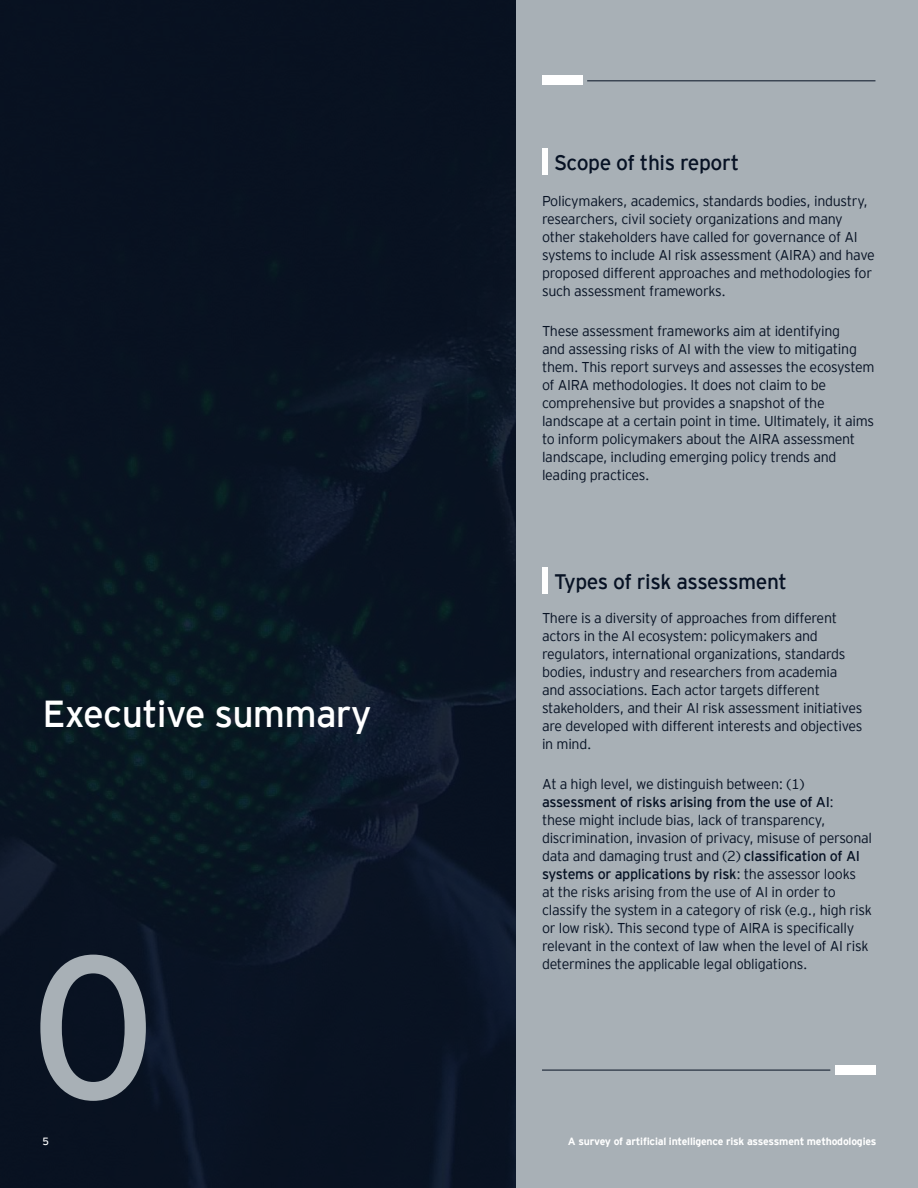
<style>
.page{position:relative;width:918px;height:1188px;background:#fff}
.page>*{position:absolute;margin:0;border:0;box-sizing:border-box;transform-origin:0 0}
.t1{font:300 202.5px "EY Interstate";color:#a8b0b6}
.Body_copy{font:37.5px "EY Interstate";letter-spacing:-.02em;color:#fff}
.t2{font:21px "EY Interstate";letter-spacing:-.02em;color:#071224}
.t3{font:300 14.25px/18px "EY Interstate";letter-spacing:-.02em;color:#071224}
.t4{font:700 10.5px "EY Interstate";letter-spacing:-.02em;color:#fff}
.t5{font:10.5px "EY Interstate";color:#fff}
.s1{font-weight:400}
</style>
<div class="page">
<div style="left:289px;top:0;width:629px;height:1188px;background:#a8b0b6"></div>
<div style="left:542px;top:76px;width:40px;height:9px;background:#fff"></div>
<hr style="left:587px;top:80px;width:288px;height:1px;background:#071224">
<div style="left:0;top:0;width:516px;height:1188px;background:#071224"></div>
<div style="left:835px;top:1066px;width:40px;height:9px;background:#fff"></div>
<hr style="left:542px;top:1070px;width:288px;height:1px;background:#071224">
<div style="left:542px;top:148px;width:5px;height:26px;background:#fff"></div>
<div style="left:542px;top:568px;width:5px;height:26px;background:#fff"></div>
<p class="Body_copy" style="left:43px;top:687px;width:331px">Executive summary</p>
<p class="t1" style="left:30px;top:883px;width:127px">0</p>
<p class="t2" style="left:554px;top:147px;width:187px">Scope of this report</p>
<p class="t3" style="left:542px;top:191px;width:334px">Policymakers, academics, standards bodies, industry, researchers, civil society organizations and many other stakeholders have called for governance of AI systems to include AI risk assessment (AIRA) and have proposed different approaches and methodologies for such assessment frameworks.</p>
<p class="t3" style="left:542px;top:321px;width:334px">These assessment frameworks aim at identifying<br>and assessing risks of AI with the view to mitigating them. This report surveys and assesses the ecosystem of AIRA methodologies. It does not claim to be comprehensive but provides a snapshot of the landscape at a certain point in time. Ultimately, it aims to inform policymakers about the AIRA assessment landscape, including emerging policy trends and leading practices.</p>
<p class="t2" style="left:554px;top:567px;width:234px">Types of risk assessment</p>
<p class="t3" style="left:542px;top:608px;width:322px">There is a diversity of approaches from different actors in the AI ecosystem: policymakers and regulators, international organizations, standards bodies, industry and researchers from academia and associations. Each actor targets different stakeholders, and their AI risk assessment initiatives are developed with different interests and objectives in mind.</p>
<p class="t3" style="left:542px;top:774px;width:332px">At a high level, we distinguish between: (1) <span class="s1">assessment of risks arising from the use of AI</span>:<br>these might include bias, lack of transparency, discrimination, invasion of privacy, misuse of personal data and damaging trust and (2) <span class="s1">classification of AI systems or applications by risk</span>: the assessor looks at the risks arising from the use of AI in order to classify the system in a category of risk (e.g., high risk or low risk). This second type of AIRA is specifically relevant in the context of law when the level of AI risk determines the applicable legal obligations.</p>
<p class="t5" style="left:43px;top:1133px;width:8px">5</p>
<p class="t4" style="left:568px;top:1133px;width:310px">A survey of artificial intelligence risk assessment methodologies</p>
</div>
